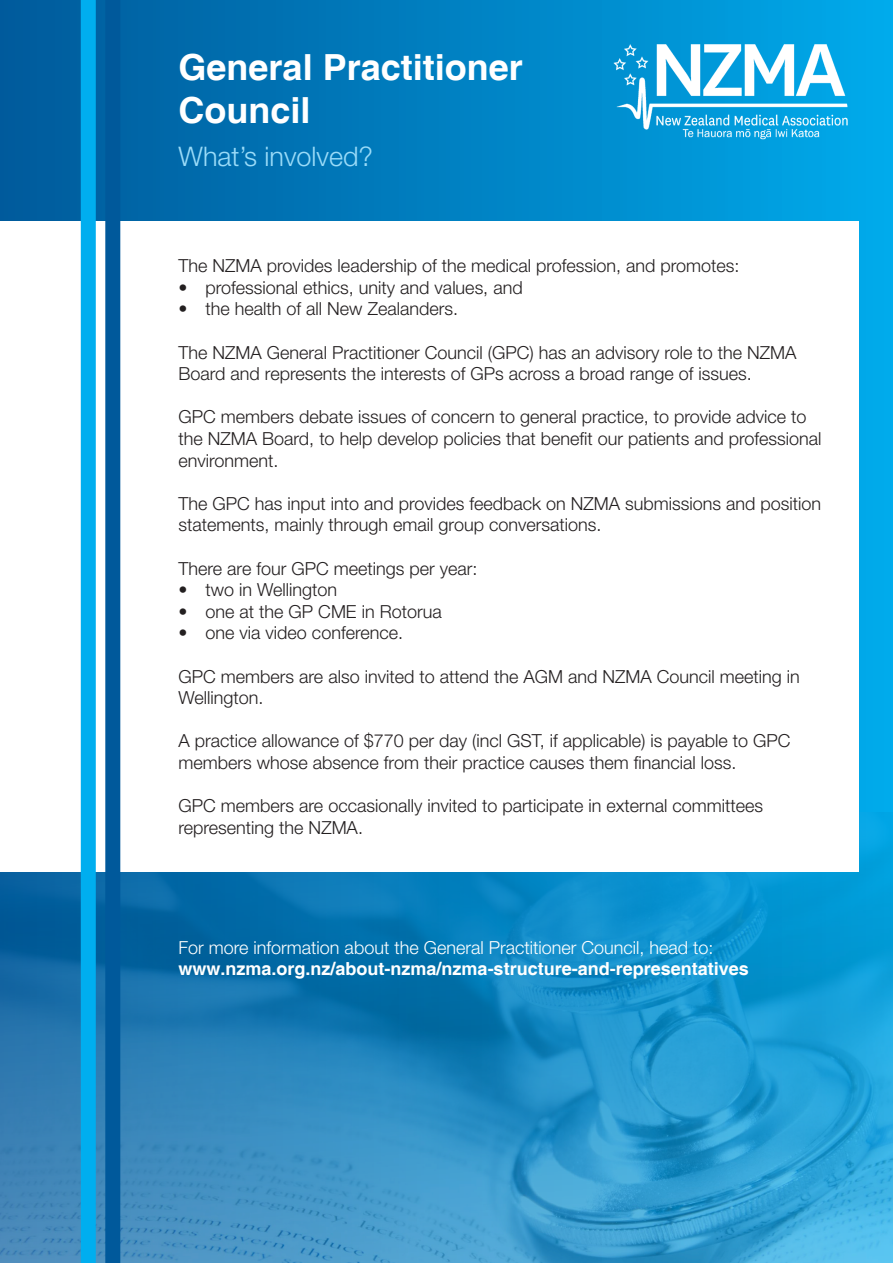
<style>
.page{position:relative;width:893px;height:1263px;background:#fff}
.page>*{position:absolute;margin:0;border:0;box-sizing:border-box;transform-origin:0 0}
.t1{font:700 36px/43.2px "Helvetica";color:#fff}
.t2{font:300 27px "Helvetica Neue";color:#9adbf8}
.t3{font:300 18px/21.6px "Helvetica Neue";color:#231f20}
.t4{font:700 18px "Helvetica";color:#fff}
.t5{font:300 18px "Helvetica Neue";color:#fff}
</style>
<div class="page">
<div style="left:0;top:0;width:893px;height:1263px;background:linear-gradient(to right,#00599a,#00a9ea)"></div>
<img style="left:0;top:812px;width:893px;height:451px">
<div style="left:0;top:221px;width:859px;height:651px;background:#fff"></div>
<div style="left:105px;top:0;width:15px;height:1263px;background:#00599b"></div>
<div style="left:81px;top:0;width:15px;height:1263px;background:#00aeef"></div>
<img style="left:602px;top:34px;width:257px;height:112px">
<p class="t1" style="left:179px;top:48px;width:346px">General Practitioner<br>Council</p>
<p class="t2" style="left:179px;top:139px;width:196px">What’s involved?</p>
<p class="t3" style="left:179px;top:255px;width:562px">The NZMA provides leadership of the medical profession, and promotes:</p>
<p class="t3" style="left:179px;top:276px;width:346px">• professional ethics, unity and values, and</p>
<p class="t3" style="left:179px;top:298px;width:281px">• the health of all New Zealanders.</p>
<p class="t3" style="left:179px;top:341px;width:619px">The NZMA General Practitioner Council (GPC) has an advisory role to the NZMA<br>Board and represents the interests of GPs across a broad range of issues.</p>
<p class="t3" style="left:179px;top:406px;width:644px">GPC members debate issues of concern to general practice, to provide advice to the NZMA Board, to help develop policies that benefit our patients and professional environment.</p>
<p class="t3" style="left:179px;top:492px;width:644px">The GPC has input into and provides feedback on NZMA submissions and position statements, mainly through email group conversations.</p>
<p class="t3" style="left:179px;top:557px;width:300px">There are four GPC meetings per year:</p>
<p class="t3" style="left:179px;top:579px;width:160px">• two in Wellington</p>
<p class="t3" style="left:179px;top:600px;width:265px">• one at the GP CME in Rotorua</p>
<p class="t3" style="left:179px;top:622px;width:226px">• one via video conference.</p>
<p class="t3" style="left:179px;top:665px;width:623px">GPC members are also invited to attend the AGM and NZMA Council meeting in<br>Wellington.</p>
<p class="t3" style="left:179px;top:730px;width:613px">A practice allowance of $770 per day (incl GST, if applicable) is payable to GPC members whose absence from their practice causes them financial loss.</p>
<p class="t3" style="left:179px;top:795px;width:586px">GPC members are occasionally invited to participate in external committees representing the NZMA.</p>
<p class="t5" style="left:179px;top:936px;width:536px">For more information about the General Practitioner Council, head to:</p>
<p class="t4" style="left:179px;top:958px;width:572px">www.nzma.org.nz/about-nzma/nzma-structure-and-representatives</p>
</div>
